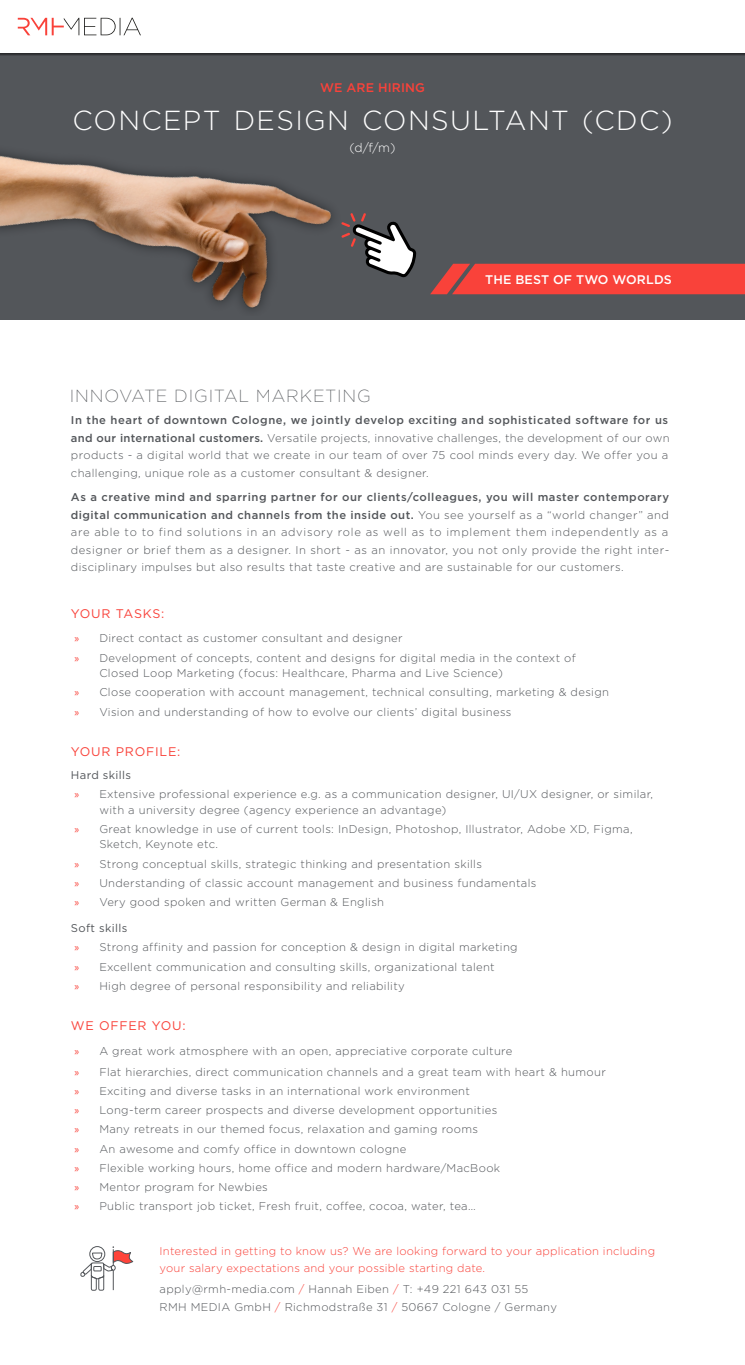
<style>
.page{position:relative;width:745px;height:1365px;background:#fff}
.page>*{position:absolute;margin:0;border:0;box-sizing:border-box;transform-origin:0 0}
.t1{font:300 27.5px "Gotham";letter-spacing:.05em;color:#fff}
.t2{font:200 17.5px "Gotham";letter-spacing:.05em;color:#53565a}
.t3{font:12.5px "Gotham";letter-spacing:.06em;color:#f9423a}
.t4{font:500 12.5px "Gotham";letter-spacing:.01em;color:#fff}
.t5{font:500 12.5px "Gotham";letter-spacing:.01em;color:#f9423a}
.t6{font:300 12.5px "Gotham";color:#fff}
.t7{font:300 11.25px/19.1px "Gotham";letter-spacing:.03em;color:#53565a}
.t8{font:300 11.25px/17.5px "Gotham";letter-spacing:.02em;color:#f9423a}
.s1{font-weight:500}
.s2{font-family:"Myriad Pro";font-weight:400;color:#f9423a}
.s3{font-weight:400}
.s4{color:#f9423a}
</style>
<div class="page">
<div style="left:0;top:0;width:744px;height:319px;background:#53565a"></div>
<svg style="left:375px;top:221px;width:41px;height:57px"></svg>
<img style="left:0;top:152px;width:375px;height:158px">
<svg style="left:80px;top:1246px;width:53px;height:44px"></svg>
<div style="left:430px;top:264px;width:314px;height:30px;background:#f9423a"></div>
<div style="left:0;top:0;width:744px;height:56px;background:#2e2f32"></div>
<div style="left:0;top:0;width:744px;height:53px;background:#fff"></div>
<svg style="left:18px;top:18px;width:123px;height:17px"></svg>
<p class="t5" style="left:320px;top:80px;width:106px">WE ARE HIRING</p>
<h1 class="t1" style="left:72px;top:103px;width:601px">CONCEPT DESIGN CONSULTANT (CDC)</h1>
<p class="t6" style="left:349px;top:139px;width:48px">(d/f/m)</p>
<p class="t4" style="left:485px;top:271px;width:188px">THE BEST OF TWO WORLDS</p>
<h2 class="t2" style="left:70px;top:385px;width:302px">INNOVATE DIGITAL MARKETING</h2>
<p class="t7" style="left:71px;top:411px;width:600px;line-height:17.5px"><span class="s1">In the heart of downtown Cologne, we jointly develop exciting and sophisticated software for us and our international customers.</span> Versatile projects, innovative challenges, the development of our own products - a digital world that we create in our team of over 75 cool minds every day. We offer you a challenging, unique role as a customer consultant &amp; designer.</p>
<p class="t7" style="left:71px;top:488px;width:599px;line-height:17.5px;text-align:justify"><span class="s1">As a creative mind and sparring partner for our clients/colleagues, you will master contemporary digital communication and channels from the inside out.</span> You see yourself as a “world changer” and are able to to find solutions in an advisory role as well as to implement them independently as a designer or brief them as a designer. In short - as an innovator, you not only provide the right inter&shy;disciplinary impulses but also results that taste creative and are sustainable for our customers.</p>
<p class="t3" style="left:71px;top:605px;width:95px">YOUR TASKS:</p>
<p class="t7" style="left:74px;top:628px;width:502px"><span class="s2">»</span> Direct contact as customer consultant and designer<br><span class="s2">»</span> Development of concepts, content and designs for digital media in the context of</p>
<p class="t7" style="left:74px;top:663px;width:535px;text-indent:25px">Closed Loop Marketing (focus: Healthcare, Pharma and Live Science)<br><span class="s2">»</span> Close cooperation with account management, technical consulting, marketing &amp; design <span class="s2">»</span> Vision and understanding of how to evolve our clients’ digital business</p>
<p class="t3" style="left:71px;top:743px;width:111px">YOUR PROFILE:</p>
<p class="t7" style="left:74px;top:764px;width:579px;text-indent:-4px"><span class="s3">Hard skills<br></span><span class="s2">»</span> Extensive professional experience e.g. as a communication designer, UI/UX designer, or similar,</p>
<p class="t7" style="left:74px;top:799px;width:559px;text-indent:25px">with a university degree (agency experience an advantage)<br><span class="s2">»</span> Great knowledge in use of current tools: InDesign, Photoshop, Illustrator, Adobe XD, Figma,</p>
<p class="t7" style="left:74px;top:834px;width:463px;text-indent:25px">Sketch, Keynote etc.<br><span class="s2">»</span> Strong conceptual skills, strategic thinking and presentation skills<br><span class="s2">»</span> Understanding of classic account management and business fundamentals <span class="s2">»</span> Very good spoken and written German &amp; English</p>
<p class="t7" style="left:74px;top:918px;width:444px;text-indent:-4px"><span class="s3">Soft skills<br></span><span class="s2">»</span> Strong affinity and passion for conception &amp; design in digital marketing <span class="s2">»</span> Excellent communication and consulting skills, organizational talent<br><span class="s2">»</span> High degree of personal responsibility and reliability</p>
<p class="t3" style="left:71px;top:1017px;width:116px">WE OFFER YOU:</p>
<p class="t7" style="left:74px;top:1039px;width:532px;line-height:21px"><span class="s2">»</span> A great work atmosphere with an open, appreciative corporate culture<br><span class="s2">»</span> Flat hierarchies, direct communication channels and a great team with heart &amp; humour</p>
<p class="t7" style="left:74px;top:1081px;width:427px"><span class="s2">»</span> Exciting and diverse tasks in an international work environment<br><span class="s2">»</span> Long-term career prospects and diverse development opportunities <span class="s2">»</span> Many retreats in our themed focus, relaxation and gaming rooms<br><span class="s2">»</span> An awesome and comfy office in downtown cologne<br><span class="s2">»</span> Flexible working hours, home office and modern hardware/MacBook <span class="s2">»</span> Mentor program for Newbies<br><span class="s2">»</span> Public transport job ticket, Fresh fruit, coffee, cocoa, water, tea…</p>
<p class="t8" style="left:159px;top:1241px;width:496px">Interested in getting to know us? We are looking forward to your application including your salary expectations and your possible starting date.</p>
<p class="t7" style="left:159px;top:1279px;width:398px;line-height:17.5px">apply@rmh-media.com <span class="s4">/</span> Hannah Eiben <span class="s4">/</span> T: +49 221 643 031 55<br>RMH MEDIA GmbH <span class="s4">/</span> Richmodstraße 31 <span class="s4">/</span> 50667 Cologne / Germany</p>
</div>
